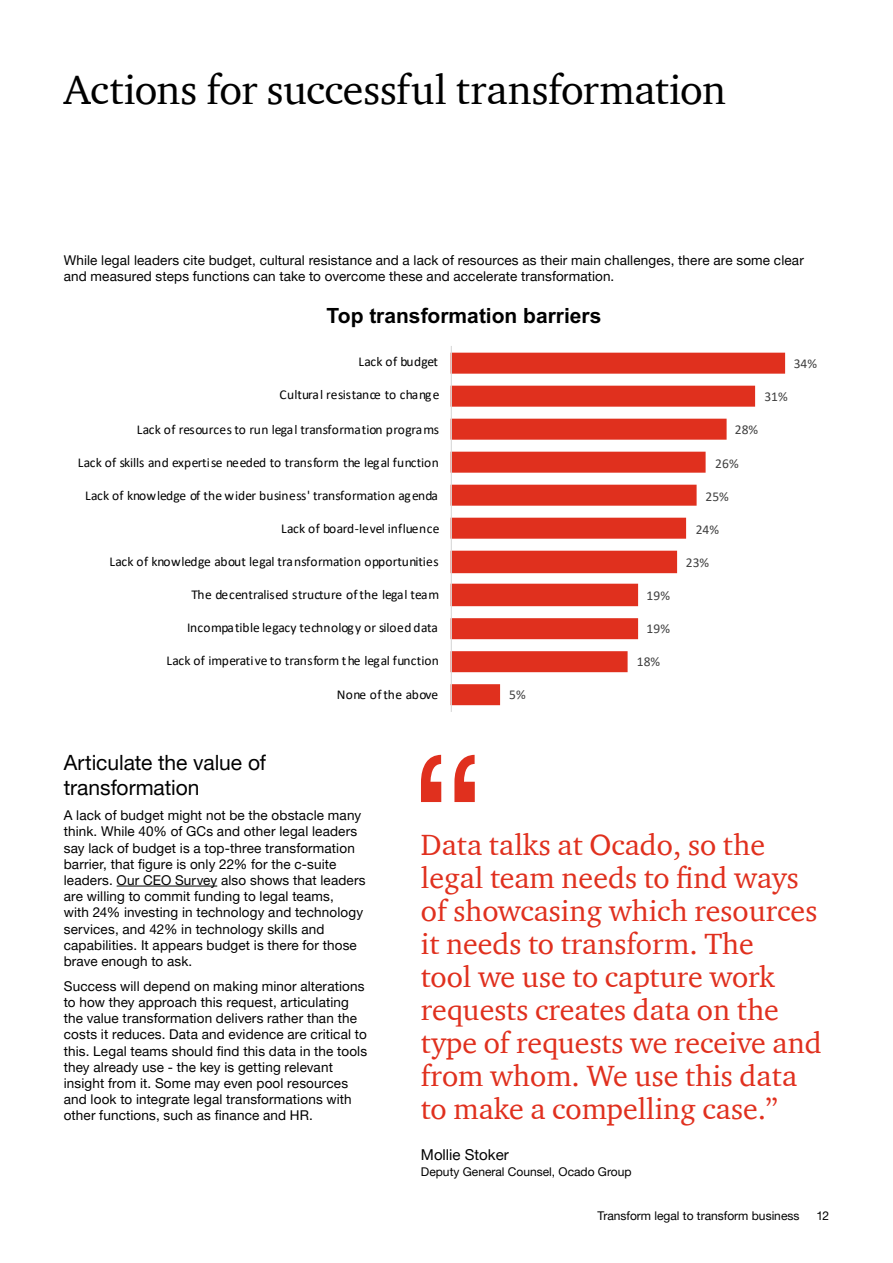
<style>
.page{position:relative;width:893px;height:1263px;background:#fff}
.page>*{position:absolute;margin:0;border:0;box-sizing:border-box;transform-origin:0 0}
.t1{font:42px "ITC Charter Com";letter-spacing:-.01em;color:#000}
.t2{font:30px/33px "ITC Charter Com";color:#e0301e}
.t3{font:21px/25.2px "Helvetica Neue LT Pro";letter-spacing:-.005em;color:#000}
.t4{font:700 21px "Arial";color:#000}
.t5{font:15px "Helvetica Neue LT Pro";color:#000}
.t6{font:13.5px/16.2px "Helvetica Neue LT Pro";letter-spacing:.01em;color:#000}
.t7{font:13.5px "Calibri";color:#000}
.t8{font:13.5px "Calibri";color:#404040}
.t9{font:13.5px "Calibri";letter-spacing:.02em;color:#000}
.t10{font:12px "Helvetica Neue LT Pro";color:#000}
</style>
<div class="page">
<hr style="left:117px;top:886px;width:100px;height:1px;background:#000">
<svg style="left:421px;top:755px;width:54px;height:47px"></svg>
<svg style="left:452px;top:353px;width:333px;height:352px"></svg>
<hr style="left:451px;top:346px;width:1px;height:366px;background:#d9d9d9">
<h1 class="t1" style="left:64px;top:63px;width:664px">Actions for successful transformation</h1>
<p class="t6" style="left:64px;top:252px;width:742px">While legal leaders cite budget, cultural resistance and a lack of resources as their main challenges, there are some clear and measured steps functions can take to overcome these and accelerate transformation.</p>
<h3 class="t4" style="left:327px;top:300px;width:276px">Top transformation barriers</h3>
<p class="t9" style="left:359px;top:352px;width:81px">Lack of budget</p>
<p class="t8" style="left:794px;top:354px;width:25px">34%</p>
<p class="t7" style="left:280px;top:385px;width:161px">Cultural resistance to change</p>
<p class="t8" style="left:764px;top:387px;width:25px">31%</p>
<p class="t7" style="left:137px;top:420px;width:304px">Lack of resources to run legal transformation programs</p>
<p class="t8" style="left:735px;top:420px;width:25px">28%</p>
<p class="t7" style="left:78px;top:453px;width:363px">Lack of skills and expertise needed to transform the legal function</p>
<p class="t8" style="left:715px;top:454px;width:25px">26%</p>
<p class="t7" style="left:85px;top:486px;width:354px">Lack of knowledge of the wider business' transformation agenda</p>
<p class="t8" style="left:705px;top:487px;width:25px">25%</p>
<p class="t7" style="left:281px;top:519px;width:160px">Lack of board-level influence</p>
<p class="t8" style="left:696px;top:520px;width:25px">24%</p>
<p class="t7" style="left:110px;top:552px;width:331px">Lack of knowledge about legal transformation opportunities</p>
<p class="t8" style="left:686px;top:553px;width:25px">23%</p>
<p class="t7" style="left:192px;top:585px;width:249px">The decentralised structure of the legal team</p>
<p class="t8" style="left:647px;top:586px;width:25px">19%</p>
<p class="t7" style="left:187px;top:618px;width:252px">Incompatible legacy technology or siloed data</p>
<p class="t8" style="left:647px;top:619px;width:25px">19%</p>
<p class="t7" style="left:166px;top:651px;width:274px">Lack of imperative to transform the legal function</p>
<p class="t8" style="left:637px;top:652px;width:25px">18%</p>
<p class="t7" style="left:337px;top:685px;width:103px">None of the above</p>
<p class="t8" style="left:509px;top:685px;width:18px">5%</p>
<h3 class="t3" style="left:64px;top:749px;width:204px">Articulate the value of transformation</h3>
<p class="t6" style="left:64px;top:807px;width:303px">A lack of budget might not be the obstacle many think. While 40% of GCs and other legal leaders say lack of budget is a top-three transformation barrier, that figure is only 22% for the c-suite leaders. Our CEO Survey also shows that leaders are willing to commit funding to legal teams,<br>with 24% investing in technology and technology services, and 42% in technology skills and capabilities. It appears budget is there for those brave enough to ask.</p>
<p class="t6" style="left:64px;top:977px;width:305px">Success will depend on making minor alterations to how they approach this request, articulating the value transformation delivers rather than the costs it reduces. Data and evidence are critical to this. Legal teams should find this data in the tools they already use - the key is getting relevant insight from it. Some may even pool resources and look to integrate legal transformations with other functions, such as finance and HR.</p>
<p class="t2" style="left:421px;top:827px;width:402px">Data talks at Ocado, so the legal team needs to find ways of showcasing which resources it needs to transform. The<br>tool we use to capture work requests creates data on the type of requests we receive and from whom. We use this data to make a compelling case.”</p>
<p class="t5" style="left:421px;top:1145px;width:89px">Mollie Stoker</p>
<p class="t10" style="left:421px;top:1164px;width:212px">Deputy General Counsel, Ocado Group</p>
<p class="t10" style="left:598px;top:1209px;width:203px">Transform legal to transform business</p>
<p class="t10" style="left:816px;top:1209px;width:14px">12</p>
</div>
